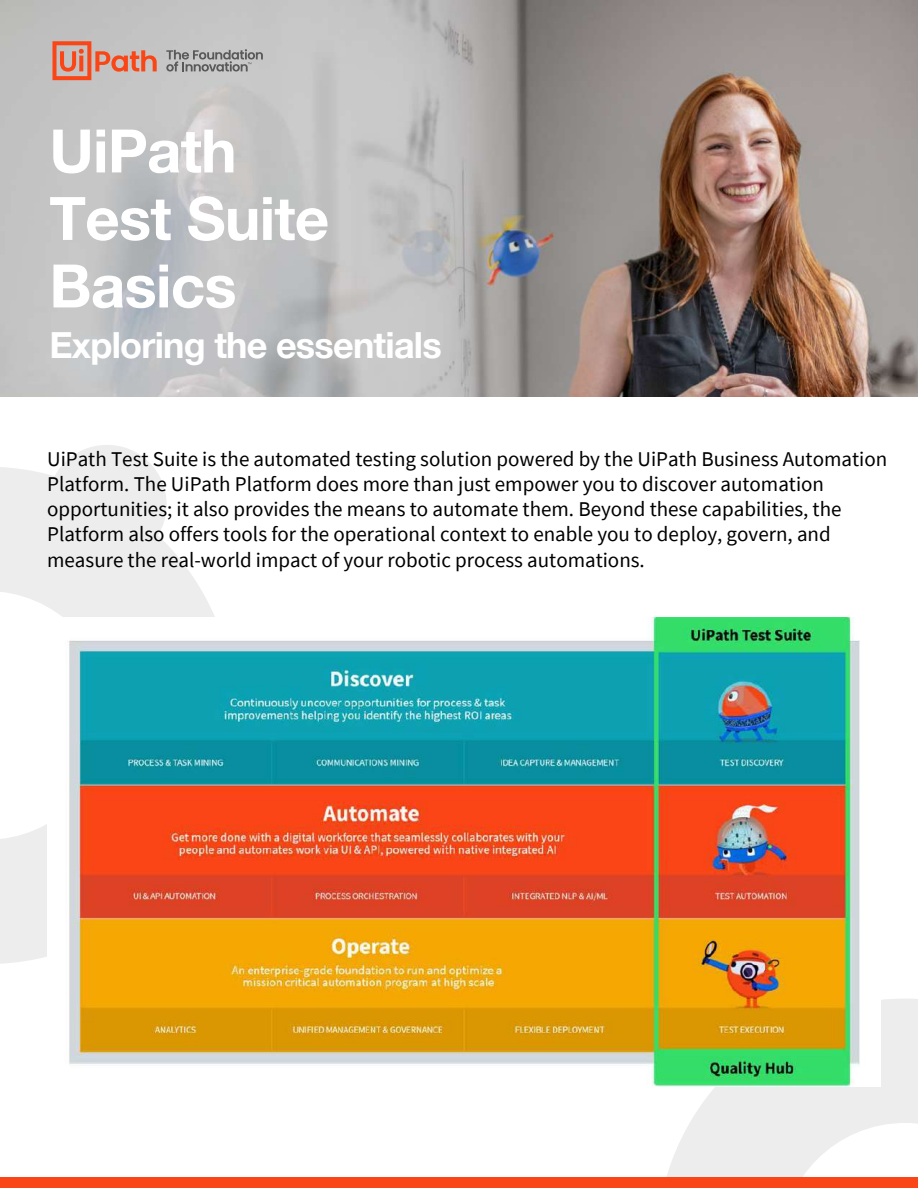
<style>
.page{position:relative;width:918px;height:1188px;background:#fff}
.page>*{position:absolute;margin:0;border:0;box-sizing:border-box;transform-origin:0 0}
.t1{font:700 60px/67.5px "Helvetica Neue LT Pro";letter-spacing:-.015em;color:#fff}
.t2{font:700 36px "Helvetica Neue LT Pro";letter-spacing:-.02em;color:#fff}
.t3{font:21px/25.2px "Source Sans Pro";color:#000}
</style>
<div class="page">
<svg style="left:667px;top:999px;width:251px;height:178px;fill:#ededed"></svg>
<div style="left:0;top:1177px;width:918px;height:11px;background:#fa4616"></div>
<svg style="left:0;top:467px;width:215px;height:497px;fill:#ededed"></svg>
<div style="left:48px;top:445px;width:119px;height:119px;background:#ededed;border-radius:50%"></div>
<img style="left:47px;top:618px;width:833px;height:469px">
<img style="left:0;top:1px;width:918px;height:395px">
<svg style="left:52px;top:41px;width:105px;height:39px;background:#d59786"></svg>
<svg style="left:166px;top:49px;width:97px;height:23px;background:#a3a3a3"></svg>
<h1 class="t1" style="left:49px;top:116px;width:281px">UiPath<br>Test Suite<br>Basics</h1>
<h2 class="t2" style="left:49px;top:323px;width:394px">Exploring the essentials</h2>
<p class="t3" style="left:47px;top:446px;width:842px">UiPath Test Suite is the automated testing solution powered by the UiPath Business Automation Platform. The UiPath Platform does more than just empower you to discover automation opportunities; it also provides the means to automate them. Beyond these capabilities, the Platform also offers tools for the operational context to enable you to deploy, govern, and measure the real-world impact of your robotic process automations.</p>
</div>
